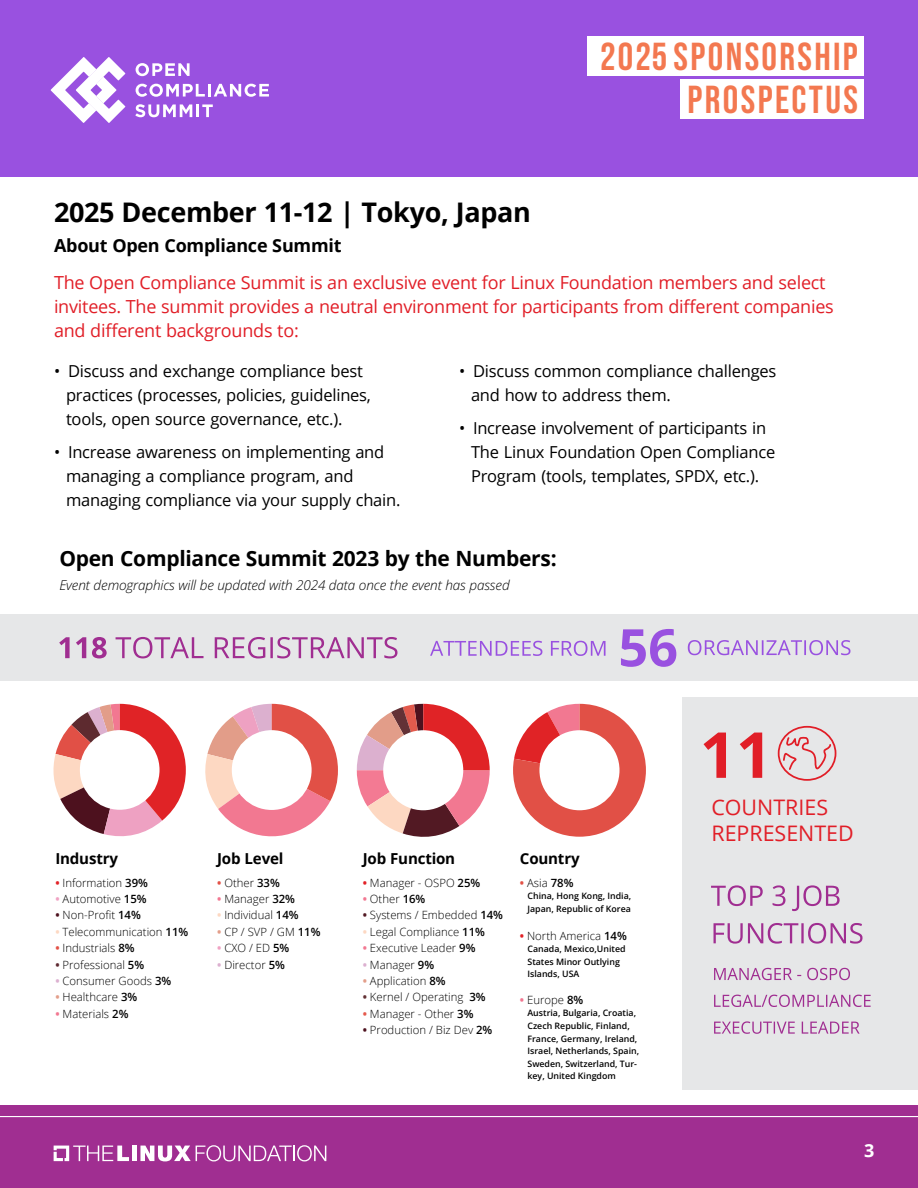
<style>
.page{position:relative;width:918px;height:1188px;background:#fff}
.page>*{position:absolute;margin:0;border:0;box-sizing:border-box;transform-origin:0 0}
.t1{font:39px/43.5px "Bebas Neue";letter-spacing:.06em;color:#f37850;text-align:right}
.t2{font:39px "Bebas Neue";color:#f37850}
.Page_1_Event_Name{font:700 27px "Open Sans";letter-spacing:-.015em;color:#000}
.t3{font:21.45px/25.7px "Open Sans";color:#e11e27}
.Page_1_Event_Dates{font:700 21px "Open Sans";letter-spacing:-.015em;color:#000}
.LG_Intro_Paragraph{font:18px/24px "Open Sans";letter-spacing:-.015em;color:#e11e27}
.Page_1_Event_Dates-2{font:700 18px "Open Sans";letter-spacing:-.015em;color:#000}
.t4{font:700 18px "Open Sans";color:#fff}
.t5{font:16.5px/24px "Open Sans";letter-spacing:-.015em;color:#000}
.Sub_12_15{font:700 15.15px "Open Sans";letter-spacing:-.015em;color:#000}
.Page_1_Event_Dates-3{font:italic 300 13.5px "Open Sans";letter-spacing:-.015em;color:#000}
.t6{font:300 11.4px "Open Sans";color:#000}
.t7{font:600 8.85px/12.6px "Open Sans";color:#000}
.s1{font-style:inherit}
.s2{font-weight:700;color:#e22126}
.s3{font-weight:600}
.s4{font-weight:700;color:#f0a2c3}
.s5{font-weight:700;color:#4d111e}
.s6{font-weight:700;color:#fdd8c2}
.s7{font-weight:700;color:#e35146}
.s8{font-weight:700;color:#5d2930}
.s9{font-weight:700;color:#dcb0d0}
.s10{font-weight:700;color:#e39e8a}
.s11{font-weight:700;color:#f27791}
.s12{font-weight:700;color:#521923}
.s13{font-weight:700;color:#f27992}
.s14{font-weight:700;color:#633135}
.s15{font-weight:700;color:#e55a4d}
</style>
<div class="page">
<div style="left:0;top:0;width:918px;height:177px;background:#9951e0"></div>
<div style="left:0;top:1105px;width:918px;height:83px;background:#a02e91"></div>
<svg style="left:136px;top:63px;width:54px;height:13px"></svg>
<svg style="left:136px;top:84px;width:133px;height:13px"></svg>
<svg style="left:135px;top:104px;width:78px;height:13px"></svg>
<svg style="left:51px;top:57px;width:74px;height:66px"></svg>
<div style="left:593px;top:36px;width:271px;height:40px;background:#fff"></div>
<div style="left:681px;top:80px;width:183px;height:39px;background:#fff"></div>
<div style="left:682px;top:697px;width:236px;height:393px;background:#e6e7e8"></div>
<div style="left:0;top:615px;width:918px;height:66px;background:#e6e7e8"></div>
<svg style="left:59px;top:637px;width:338px;height:21px"></svg>
<svg style="left:688px;top:640px;width:162px;height:15px"></svg>
<svg style="left:621px;top:629px;width:55px;height:38px"></svg>
<svg style="left:430px;top:641px;width:176px;height:15px"></svg>
<svg style="left:777px;top:725px;width:60px;height:56px"></svg>
<svg style="left:704px;top:733px;width:58px;height:45px"></svg>
<svg style="left:53px;top:704px;width:133px;height:132px"></svg>
<div style="left:80px;top:730px;width:80px;height:80px;background:#fff;border-radius:50%"></div>
<svg style="left:205px;top:704px;width:133px;height:133px"></svg>
<div style="left:232px;top:730px;width:80px;height:80px;background:#fff;border-radius:50%"></div>
<svg style="left:357px;top:704px;width:133px;height:133px"></svg>
<div style="left:383px;top:730px;width:80px;height:80px;background:#fff;border-radius:50%"></div>
<svg style="left:513px;top:704px;width:133px;height:133px"></svg>
<div style="left:539px;top:730px;width:81px;height:80px;background:#fff;border-radius:50%"></div>
<svg style="left:714px;top:923px;width:149px;height:21px"></svg>
<svg style="left:711px;top:885px;width:129px;height:26px"></svg>
<svg style="left:714px;top:1021px;width:146px;height:13px"></svg>
<svg style="left:714px;top:995px;width:157px;height:12px"></svg>
<svg style="left:714px;top:968px;width:136px;height:12px"></svg>
<div style="left:132px;top:1146px;width:5px;height:15px;background:#fff"></div>
<svg style="left:140px;top:1145px;width:186px;height:16px"></svg>
<svg style="left:54px;top:1146px;width:75px;height:15px"></svg>
<hr style="left:0;top:1116px;width:918px;height:1px;background:#fff">
<h1 class="t1" style="left:600px;top:34px;width:259px"><span class="s1">2025</span> SPONSORSHIP<br>PROSPECTUS</h1>
<h1 class="t2" style="left:595px;top:35px;width:70px">2023</h1>
<p class="Page_1_Event_Name" style="left:54px;top:193px;width:478px">2025 December 11-12 | Tokyo, Japan</p>
<p class="Page_1_Event_Dates-2" style="left:54px;top:232px;width:289px">About Open Compliance Summit</p>
<p class="LG_Intro_Paragraph" style="left:54px;top:270px;width:781px">The Open Compliance Summit is an exclusive event for Linux Foundation members and select invitees. The summit provides a neutral environment for participants from different companies and different backgrounds to:</p>
<p class="t5" style="left:66px;top:359px;width:307px;text-indent:-12px">• Discuss and exchange compliance best practices (processes, policies, guidelines, tools, open source governance, etc.).</p>
<p class="t5" style="left:66px;top:440px;width:336px;text-indent:-12px">• Increase awareness on implementing and managing a compliance program, and managing compliance via your supply chain.</p>
<p class="t5" style="left:471px;top:359px;width:307px;text-indent:-12px">• Discuss common compliance challenges and how to address them.</p>
<p class="t5" style="left:471px;top:416px;width:306px;text-indent:-12px">• Increase involvement of participants in<br>The Linux Foundation Open Compliance<br>Program (tools, templates, SPDX, etc.).</p>
<p class="Page_1_Event_Dates" style="left:59px;top:543px;width:499px">Open Compliance Summit 2023 by the Numbers:</p>
<p class="Page_1_Event_Dates-3" style="left:59px;top:575px;width:452px">Event demographics will be updated with 2024 data once the event has passed</p>
<p class="Sub_12_15" style="left:55px;top:848px;width:64px">Industry</p>
<p class="t6" style="left:55px;top:875px;width:94px"><span class="s2">•</span> Information <span class="s3">39%</span></p>
<p class="t6" style="left:55px;top:891px;width:93px"><span class="s4">•</span> Automotive <span class="s3">15%</span></p>
<p class="t6" style="left:55px;top:907px;width:87px"><span class="s5">•</span> Non-Profit <span class="s3">14%</span></p>
<p class="t6" style="left:55px;top:924px;width:134px"><span class="s6">•</span> Telecommunication <span class="s3">11%</span></p>
<p class="t6" style="left:55px;top:940px;width:81px"><span class="s7">•</span> Industrials <span class="s3">8%</span></p>
<p class="t6" style="left:55px;top:957px;width:90px"><span class="s8">•</span> Professional <span class="s3">5%</span></p>
<p class="t6" style="left:55px;top:973px;width:117px"><span class="s9">•</span> Consumer Goods <span class="s3">3%</span></p>
<p class="t6" style="left:55px;top:989px;width:83px"><span class="s10">•</span> Healthcare <span class="s3">3%</span></p>
<p class="t6" style="left:55px;top:1006px;width:75px"><span class="s11">•</span> Materials <span class="s3">2%</span></p>
<p class="Sub_12_15" style="left:217px;top:848px;width:68px">Job Level</p>
<p class="t6" style="left:217px;top:875px;width:64px"><span class="s7">•</span> Other <span class="s3">33%</span></p>
<p class="t6" style="left:217px;top:891px;width:79px"><span class="s11">•</span> Manager <span class="s3">32%</span></p>
<p class="t6" style="left:217px;top:907px;width:83px"><span class="s6">•</span> Individual <span class="s3">14%</span></p>
<p class="t6" style="left:217px;top:924px;width:105px"><span class="s10">•</span> CP / SVP / GM <span class="s3">11%</span></p>
<p class="t6" style="left:217px;top:940px;width:74px"><span class="s4">•</span> CXO / ED <span class="s3">5%</span></p>
<p class="t6" style="left:217px;top:957px;width:69px"><span class="s9">•</span> Director <span class="s3">5%</span></p>
<p class="Sub_12_15" style="left:363px;top:848px;width:94px">Job Function</p>
<p class="t6" style="left:363px;top:875px;width:119px"><span class="s2">•</span> Manager - OSPO <span class="s3">25%</span></p>
<p class="t6" style="left:363px;top:891px;width:64px"><span class="s11">•</span> Other <span class="s3">16%</span></p>
<p class="t6" style="left:363px;top:907px;width:142px"><span class="s12">•</span> Systems / Embedded <span class="s3">14%</span></p>
<p class="t6" style="left:363px;top:924px;width:124px"><span class="s6">•</span> Legal Compliance <span class="s3">11%</span></p>
<p class="t6" style="left:363px;top:940px;width:114px"><span class="s13">•</span> Executive Leader <span class="s3">9%</span></p>
<p class="t6" style="left:363px;top:957px;width:73px"><span class="s9">•</span> Manager <span class="s3">9%</span></p>
<p class="t6" style="left:363px;top:973px;width:84px"><span class="s10">•</span> Application <span class="s3">8%</span></p>
<p class="t6" style="left:363px;top:989px;width:124px"><span class="s14">•</span> Kernel / Operating <span class="s3">3%</span></p>
<p class="t6" style="left:363px;top:1006px;width:112px"><span class="s15">•</span> Manager - Other <span class="s3">3%</span></p>
<p class="t6" style="left:363px;top:1022px;width:131px"><span class="s5">•</span> Production / Biz Dev <span class="s3">2%</span></p>
<p class="Sub_12_15" style="left:520px;top:848px;width:61px">Country</p>
<p class="t6" style="left:520px;top:875px;width:55px"><span class="s7">•</span> Asia <span class="s3">78%</span></p>
<p class="t7" style="left:527px;top:890px;width:105px">China, Hong Kong, India,<br>Japan, Republic of Korea</p>
<p class="t6" style="left:520px;top:928px;width:109px"><span class="s2">•</span> North America <span class="s3">14%</span></p>
<p class="t7" style="left:527px;top:942px;width:100px">Canada, Mexico,United<br>States Minor Outlying<br>Islands, USA</p>
<p class="t6" style="left:520px;top:992px;width:65px"><span class="s11">•</span> Europe <span class="s3">8%</span></p>
<p class="t7" style="left:527px;top:1007px;width:113px">Austria, Bulgaria, Croatia,<br>Czech Republic, Finland,<br>France, Germany, Ireland,<br>Israel, Netherlands, Spain,<br>Sweden, Switzerland, Tur&shy;key, United Kingdom</p>
<p class="t3" style="left:711px;top:794px;width:144px">COUNTRIES<br>REPRESENTED</p>
<h3 class="t4" style="left:864px;top:1138px;width:12px">3</h3>
</div>
